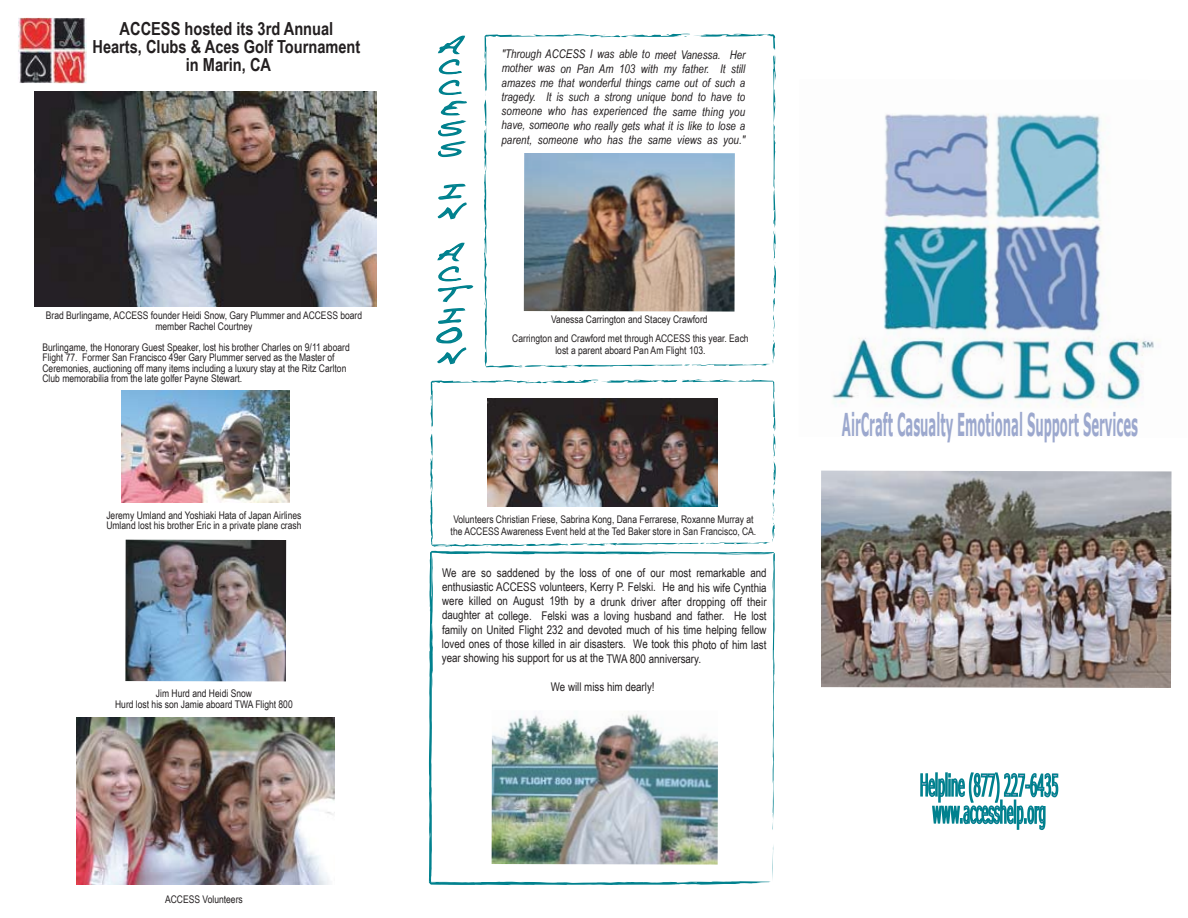
<style>
.page{position:relative;width:1188px;height:918px;background:#fff}
.page>*{position:absolute;margin:0;border:0;box-sizing:border-box;transform-origin:0 0}
.t1{font:700 31.5px "Verdana";letter-spacing:-.01em;color:#9ca8ce;scale:.37 1}
.t2{font:20.7px/20.7px "Handwriting Dakota";color:#00818e;scale:1.66 1}
.t3{font:700 18px/18px "Arial Narrow";color:#231f20;text-align:center}
.t4{font:12px/14.2px "Arial Narrow";letter-spacing:-.005em;color:#231f20;text-align:justify}
.t5{font:italic 12px/14.2px "Arial Narrow";letter-spacing:.005em;color:#231f20;text-align:justify}
.t6{font:10.5px/10.5px "Arial Narrow";color:#231f20}
</style>
<div class="page">
<img style="left:832px;top:114px;width:322px;height:293px">
<svg style="left:920px;top:772px;width:139px;height:58px"></svg>
<img style="left:428px;top:556px;width:347px;height:330px">
<svg style="left:430px;top:609px;width:4px;height:4px"></svg>
<svg style="left:772px;top:788px;width:2px;height:30px"></svg>
<svg style="left:772px;top:715px;width:1px;height:22px"></svg>
<svg style="left:773px;top:682px;width:1px;height:21px"></svg>
<svg style="left:431px;top:747px;width:1px;height:19px"></svg>
<svg style="left:576px;top:882px;width:15px;height:1px"></svg>
<img style="left:821px;top:471px;width:351px;height:217px">
<img style="left:18px;top:18px;width:69px;height:65px">
<img style="left:125px;top:540px;width:161px;height:141px">
<svg style="left:437px;top:35px;width:30px;height:123px"></svg>
<svg style="left:437px;top:183px;width:30px;height:37px"></svg>
<svg style="left:436px;top:242px;width:38px;height:123px"></svg>
<img style="left:122px;top:391px;width:167px;height:111px">
<img style="left:430px;top:379px;width:346px;height:177px">
<img style="left:76px;top:718px;width:258px;height:167px">
<img style="left:34px;top:91px;width:343px;height:215px">
<svg style="left:484px;top:33px;width:292px;height:335px"></svg>
<p class="t3" style="left:93px;top:19px;width:269px">ACCESS hosted its 3rd Annual<br>Hearts, Clubs &amp; Aces Golf Tournament in Marin, CA</p>
<p class="t6" style="left:46px;top:310px;width:318px;text-align:center">Brad Burlingame, ACCESS founder Heidi Snow, Gary Plummer and ACCESS board member Rachel Courtney</p>
<p class="t6" style="left:42px;top:342px;width:309px">Burlingame, the Honorary Guest Speaker, lost his brother Charles on 9/11 aboard Flight 77. Former San Francisco 49er Gary Plummer served as the Master of Ceremonies, auctioning off many items including a luxury stay at the Ritz Carlton Club memorabilia from the late golfer Payne Stewart.</p>
<p class="t6" style="left:106px;top:510px;width:197px">Jeremy Umland and Yoshiaki Hata of Japan Airlines<br>Umland lost his brother Eric in a private plane crash</p>
<p class="t6" style="left:115px;top:688px;width:179px;text-align:center">Jim Hurd and Heidi Snow<br>Hurd lost his son Jamie aboard TWA Flight 800</p>
<p class="t6" style="left:165px;top:894px;width:79px">ACCESS Volunteers</p>
<p class="t2" style="left:436px;top:35px;width:18px">A</p>
<p class="t2" style="left:436px;top:97px;width:20px">E<br>S</p>
<p class="t2" style="left:436px;top:180px;width:20px">I<br>N</p>
<p class="t2" style="left:434px;top:242px;width:25px">A<br>C<br>T<br>I<br>O<br>N</p>
<p class="t5" style="left:501px;top:47px;width:245px">"Through ACCESS I was able to meet Vanessa. Her mother was on Pan Am 103 with my father. It still amazes me that wonderful things came out of such a tragedy. It is such a strong unique bond to have to someone who has experienced the same thing you have, someone who really gets what it is like to lose a parent, someone who has the same views as you."</p>
<p class="t6" style="left:512px;top:309px;width:238px;line-height:19.5px;text-align:center">Vanessa Carrington and Stacey Crawford<br>Carrington and Crawford met through ACCESS this year. Each</p>
<p class="t6" style="left:555px;top:345px;width:152px">lost a parent aboard Pan Am Flight 103.</p>
<p class="t6" style="left:451px;top:512px;width:307px;line-height:12px">Volunteers Christian Friese, Sabrina Kong, Dana Ferrarese, Roxanne Murray at the ACCESS Awareness Event held at the Ted Baker store in San Francisco, CA.</p>
<p class="t4" style="left:442px;top:565px;width:326px">We are so saddened by the loss of one of our most remarkable and enthusiastic ACCESS volunteers, Kerry P. Felski. He and his wife Cynthia were killed on August 19th by a drunk driver after dropping off their daughter at college. Felski was a loving husband and father. He lost family on United Flight 232 and devoted much of his time helping fellow loved ones of those killed in air disasters. We took this photo of him last year showing his support for us at the TWA 800 anniversary.</p>
<p class="t4" style="left:551px;top:679px;width:105px">We will miss him dearly!</p>
<p class="t1" style="left:842px;top:404px;width:802px">AirCraft Casualty Emotional Support Services</p>
</div>
